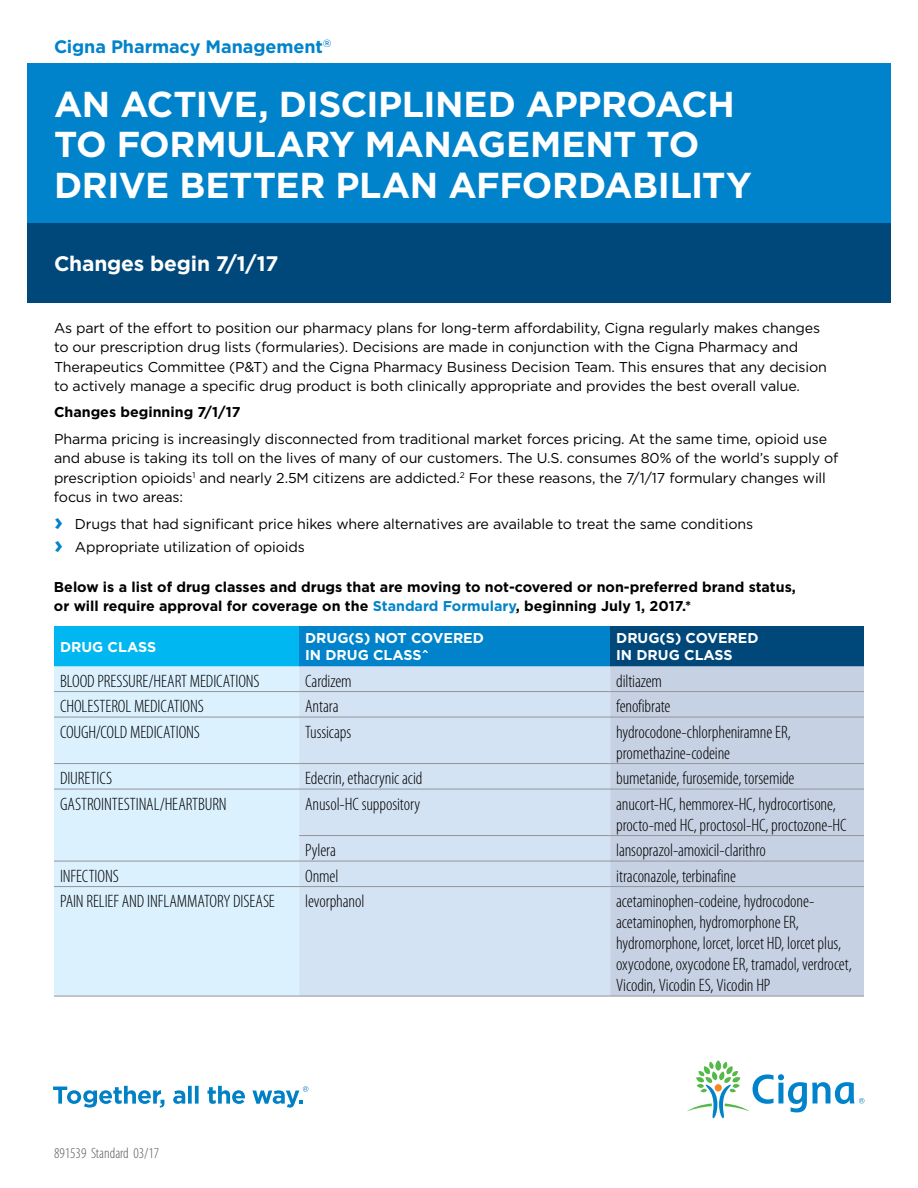
<style>
.page{position:relative;width:918px;height:1188px;background:#fff}
.page>*{position:absolute;margin:0;border:0;box-sizing:border-box;transform-origin:0 0}
.t1{font:700 36px/40.5px "Gotham";letter-spacing:-.015em;color:#fff}
.t2{font:700 21px "Gotham";letter-spacing:-.01em;color:#fff}
.t3{font:300 condensed 18px/21px "Myriad Pro";letter-spacing:-.005em;color:#000}
.t4{font:700 18px "Gotham";letter-spacing:-.005em;color:#0083ca}
.t5{font:300 condensed 15px "Myriad Pro";color:#58595b}
.t6{font:14.25px/19.5px "Gotham";letter-spacing:-.01em;color:#000}
.t7{font:700 14.25px/19.5px "Gotham";color:#000}
.t8{font:700 14.25px "Gotham";color:#fff}
.s1{font-weight:700;font-size:24px;color:#0083ca}
.s2{color:#0083ca}
</style>
<div class="page">
<div style="left:27px;top:64px;width:864px;height:233px;background:#0083ca"></div>
<div style="left:27px;top:223px;width:864px;height:80px;background:#00487a"></div>
<svg style="left:687px;top:1060px;width:177px;height:58px"></svg>
<svg style="left:53px;top:1086px;width:111px;height:22px"></svg>
<svg style="left:173px;top:1086px;width:26px;height:18px"></svg>
<svg style="left:207px;top:1086px;width:38px;height:18px"></svg>
<svg style="left:252px;top:1086px;width:56px;height:22px"></svg>
<div style="left:54px;top:626px;width:245px;height:40px;background:#00b7f1"></div>
<div style="left:299px;top:626px;width:311px;height:40px;background:#0083ca"></div>
<div style="left:610px;top:626px;width:254px;height:40px;background:#00487a"></div>
<div style="left:54px;top:666px;width:245px;height:330px;background:#dbf1fd"></div>
<div style="left:299px;top:666px;width:311px;height:330px;background:#d4e3f4"></div>
<div style="left:610px;top:666px;width:254px;height:330px;background:#c6d1e3"></div>
<hr style="left:54px;top:691px;width:245px;height:1px;background:#939598">
<hr style="left:299px;top:691px;width:311px;height:1px;background:#939598">
<hr style="left:610px;top:691px;width:254px;height:1px;background:#939598">
<hr style="left:54px;top:717px;width:245px;height:1px;background:#939598">
<hr style="left:299px;top:717px;width:311px;height:1px;background:#939598">
<hr style="left:610px;top:717px;width:254px;height:1px;background:#939598">
<hr style="left:54px;top:763px;width:245px;height:1px;background:#939598">
<hr style="left:299px;top:763px;width:311px;height:1px;background:#939598">
<hr style="left:610px;top:763px;width:254px;height:1px;background:#939598">
<hr style="left:54px;top:789px;width:245px;height:1px;background:#939598">
<hr style="left:299px;top:789px;width:311px;height:1px;background:#939598">
<hr style="left:610px;top:789px;width:254px;height:1px;background:#939598">
<hr style="left:299px;top:835px;width:311px;height:1px;background:#939598">
<hr style="left:610px;top:835px;width:254px;height:1px;background:#939598">
<hr style="left:54px;top:861px;width:245px;height:1px;background:#939598">
<hr style="left:299px;top:861px;width:311px;height:1px;background:#939598">
<hr style="left:610px;top:861px;width:254px;height:1px;background:#939598">
<hr style="left:54px;top:886px;width:245px;height:1px;background:#939598">
<hr style="left:299px;top:886px;width:311px;height:1px;background:#939598">
<hr style="left:610px;top:886px;width:254px;height:1px;background:#939598">
<hr style="left:54px;top:996px;width:245px;height:1px;background:#939598">
<hr style="left:299px;top:996px;width:311px;height:1px;background:#939598">
<hr style="left:610px;top:996px;width:254px;height:1px;background:#939598">
<p class="t4" style="left:54px;top:36px;width:279px">Cigna Pharmacy Management<sup>®</sup></p>
<h1 class="t1" style="left:54px;top:83px;width:699px">AN ACTIVE, DISCIPLINED APPROACH<br>TO FORMULARY MANAGEMENT TO<br>DRIVE BETTER PLAN AFFORDABILITY</h1>
<h2 class="t2" style="left:54px;top:252px;width:226px">Changes begin 7/1/17</h2>
<p class="t6" style="left:54px;top:317px;width:774px">As part of the effort to position our pharmacy plans for long-term affordability, Cigna regularly makes changes to our prescription drug lists (formularies). Decisions are made in conjunction with the Cigna Pharmacy and Therapeutics Committee (P&amp;T) and the Cigna Pharmacy Business Decision Team. This ensures that any decision to actively manage a specific drug product is both clinically appropriate and provides the best overall value.</p>
<p class="t7" style="left:54px;top:402px;width:188px">Changes beginning 7/1/17</p>
<p class="t6" style="left:54px;top:429px;width:786px">Pharma pricing is increasingly disconnected from traditional market forces pricing. At the same time, opioid use and abuse is taking its toll on the lives of many of our customers. The U.S. consumes 80% of the world’s supply of prescription opioids<sup>1</sup> and nearly 2.5M citizens are addicted.<sup>2</sup> For these reasons, the 7/1/17 formulary changes will focus in two areas:</p>
<p class="t6" style="left:54px;top:512px;width:701px;line-height:23px"><span class="s1">›</span> Drugs that had significant price hikes where alternatives are available to treat the same conditions <span class="s1">›</span> Appropriate utilization of opioids</p>
<p class="t7" style="left:54px;top:577px;width:744px">Below is a list of drug classes and drugs that are moving to not-covered or non-preferred brand status, or will require approval for coverage on the <span class="s2">Standard Formulary</span>, beginning July 1, 2017.*</p>
<p class="t8" style="left:60px;top:638px;width:23px">Drug</p>
<p class="t8" style="left:108px;top:638px;width:21px">Class</p>
<p class="t8" style="left:305px;top:630px;width:23px">Drug</p>
<p class="t8" style="left:349px;top:630px;width:84px">(s) Not Covered</p>
<p class="t8" style="left:305px;top:647px;width:43px">in Drug</p>
<p class="t8" style="left:373px;top:647px;width:21px">Class</p>
<p class="t8" style="left:422px;top:647px;width:9px">^</p>
<p class="t8" style="left:616px;top:630px;width:23px">Drug</p>
<p class="t8" style="left:660px;top:630px;width:48px">(s) Covered</p>
<p class="t8" style="left:616px;top:647px;width:43px">in Drug</p>
<p class="t8" style="left:684px;top:647px;width:21px">Class</p>
<p class="t3" style="left:60px;top:671px;width:201px">BLOOD PRESSURE/HEART MEDICATIONS</p>
<p class="t3" style="left:305px;top:671px;width:48px">Cardizem</p>
<p class="t3" style="left:616px;top:671px;width:47px">diltiazem</p>
<p class="t3" style="left:60px;top:696px;width:145px">CHOLESTEROL MEDICATIONS</p>
<p class="t3" style="left:305px;top:696px;width:35px">Antara</p>
<p class="t3" style="left:616px;top:696px;width:56px">fenofibrate</p>
<p class="t3" style="left:60px;top:722px;width:142px">COUGH/COLD MEDICATIONS</p>
<p class="t3" style="left:305px;top:722px;width:48px">Tussicaps</p>
<p class="t3" style="left:616px;top:722px;width:176px">hydrocodone-chlorpheniramne ER, promethazine-codeine</p>
<p class="t3" style="left:60px;top:768px;width:54px">DIURETICS</p>
<p class="t3" style="left:305px;top:768px;width:119px">Edecrin, ethacrynic acid</p>
<p class="t3" style="left:616px;top:768px;width:180px">bumetanide, furosemide, torsemide</p>
<p class="t3" style="left:60px;top:794px;width:168px">GASTROINTESTINAL/HEARTBURN</p>
<p class="t3" style="left:305px;top:794px;width:116px">Anusol-HC suppository</p>
<p class="t3" style="left:616px;top:794px;width:232px">anucort-HC, hemmorex-HC, hydrocortisone, procto-med HC, proctosol-HC, proctozone-HC</p>
<p class="t3" style="left:305px;top:840px;width:32px">Pylera</p>
<p class="t3" style="left:616px;top:840px;width:151px">lansoprazol-amoxicil-clarithro</p>
<p class="t3" style="left:60px;top:866px;width:60px">INFECTIONS</p>
<p class="t3" style="left:305px;top:866px;width:35px">Onmel</p>
<p class="t3" style="left:616px;top:866px;width:121px">itraconazole, terbinafine</p>
<p class="t3" style="left:60px;top:891px;width:216px">PAIN RELIEF AND INFLAMMATORY DISEASE</p>
<p class="t3" style="left:305px;top:891px;width:61px">levorphanol</p>
<p class="t3" style="left:616px;top:891px;width:237px">acetaminophen-codeine, hydrocodone&shy;acetaminophen, hydromorphone ER, hydromorphone, lorcet, lorcet HD, lorcet plus, oxycodone, oxycodone ER, tramadol, verdrocet, Vicodin, Vicodin ES, Vicodin HP</p>
<p class="t5" style="left:54px;top:1145px;width:107px">891539 Standard 03/17</p>
</div>
